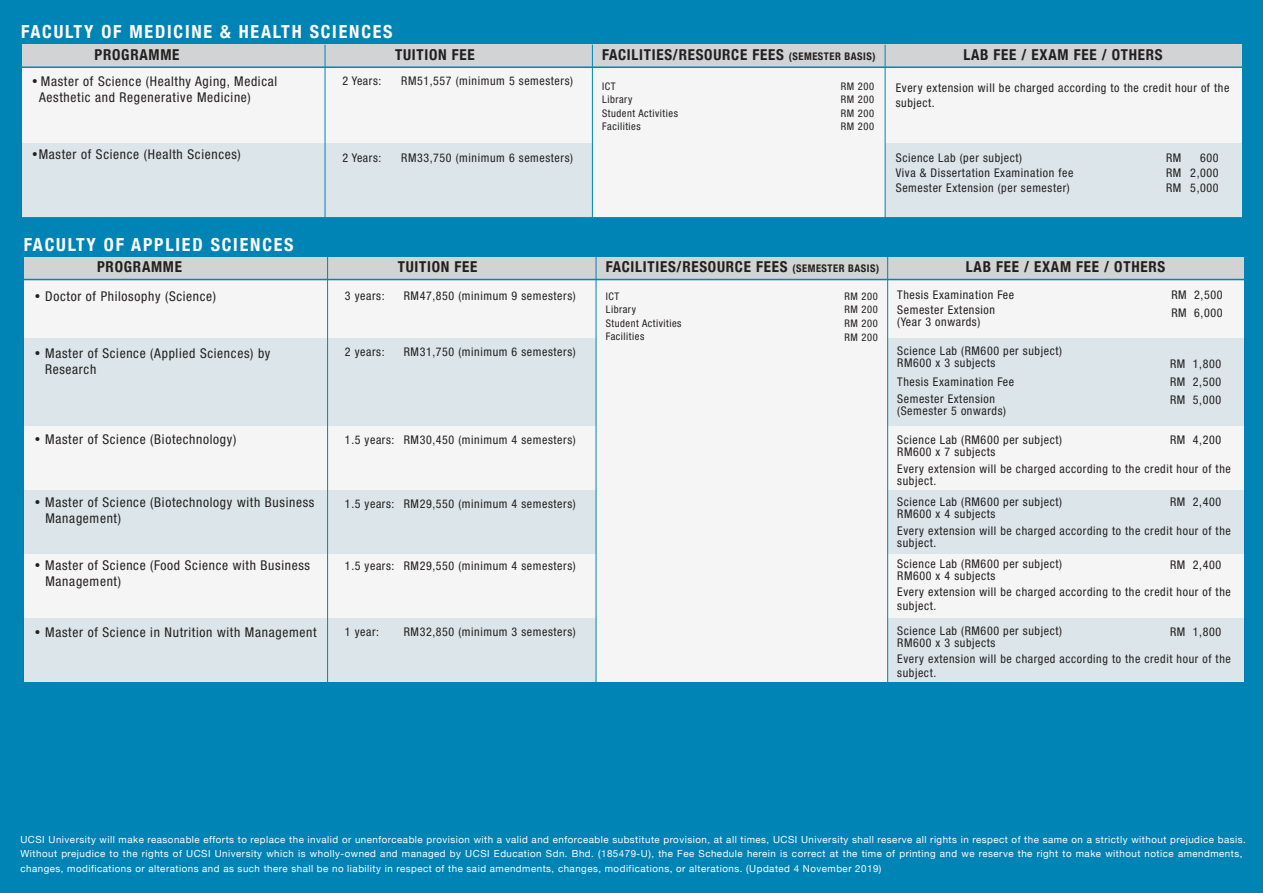
<style>
.page{position:relative;width:1263px;height:893px;background:#0084b6}
.page>*{position:absolute;margin:0;border:0;box-sizing:border-box;transform-origin:0 0}
.t1{font:700 condensed 18px "Helvetica Neue";letter-spacing:.1em;color:#fff}
.t2{font:700 condensed 15px "Helvetica Neue";letter-spacing:.05em;color:#231f20}
.t3{font:condensed 13.5px/15.8px "Helvetica Neue LT Std";letter-spacing:.05em;color:#231f20}
.t4{font:condensed 12px/12px "Helvetica Neue LT Std";letter-spacing:.05em;color:#231f20}
.t5{font:condensed 10.5px/13.5px "Helvetica Neue LT Std";letter-spacing:.05em;color:#231f20}
.t6{font:9.75px/13.5px "Helvetica Neue";letter-spacing:.05em;color:#fff}
.s1{font-size:10.5px}
</style>
<div class="page">
<div style="left:22px;top:45px;width:1220px;height:173px;background:#f5f5f5"></div>
<div style="left:22px;top:45px;width:1220px;height:22px;background:#d1d3d4"></div>
<div style="left:885px;top:143px;width:357px;height:75px;background:#dce6ea"></div>
<hr style="left:20px;top:67px;width:1227px;height:1px;background:#0084b6">
<div style="left:21px;top:143px;width:572px;height:75px;background:#dce6ea"></div>
<hr style="left:22px;top:217px;width:1220px;height:1px;background:#0084b6">
<hr style="left:325px;top:45px;width:1px;height:178px;background:#0084b6">
<hr style="left:592px;top:45px;width:1px;height:178px;background:#0084b6">
<hr style="left:885px;top:45px;width:1px;height:178px;background:#0084b6">
<div style="left:24px;top:257px;width:1220px;height:424px;background:#f5f5f5"></div>
<div style="left:24px;top:490px;width:572px;height:63px;background:#dce6ea"></div>
<div style="left:887px;top:490px;width:357px;height:63px;background:#dce6ea"></div>
<div style="left:24px;top:338px;width:572px;height:87px;background:#dce6ea"></div>
<div style="left:887px;top:338px;width:357px;height:87px;background:#dce6ea"></div>
<div style="left:24px;top:618px;width:572px;height:63px;background:#dce6ea"></div>
<div style="left:887px;top:618px;width:357px;height:63px;background:#dce6ea"></div>
<div style="left:24px;top:257px;width:1220px;height:23px;background:#d1d3d4"></div>
<hr style="left:327px;top:257px;width:1px;height:502px;background:#0084b6">
<hr style="left:596px;top:257px;width:1px;height:504px;background:#0084b6">
<hr style="left:887px;top:257px;width:1px;height:502px;background:#0084b6">
<hr style="left:23px;top:279px;width:1227px;height:1px;background:#0084b6">
<h1 class="t1" style="left:21px;top:17px;width:373px">FACULTY OF MEDICINE &amp; HEALTH SCIENCES</h1>
<p class="t2" style="left:95px;top:42px;width:86px">PROGRAMME</p>
<p class="t2" style="left:395px;top:42px;width:81px">TUITION FEE</p>
<p class="t2" style="left:602px;top:42px;width:275px">FACILITIES/RESOURCE FEES <span class="s1">(SEMESTER BASIS)</span></p>
<p class="t2" style="left:963px;top:42px;width:201px">LAB FEE / EXAM FEE / OTHERS</p>
<p class="t3" style="left:39px;top:73px;width:239px;line-height:16.5px;text-indent:-7px">• Master of Science (Healthy Aging, Medical<br>Aesthetic and Regenerative Medicine)</p>
<p class="t3" style="left:32px;top:146px;width:210px">•Master of Science (Health Sciences)</p>
<h1 class="t1" style="left:24px;top:229px;width:271px">FACULTY OF APPLIED SCIENCES</h1>
<p class="t4" style="left:342px;top:75px;width:41px">2 Years:</p>
<p class="t4" style="left:401px;top:75px;width:173px">RM51,557 (minimum 5 semesters)</p>
<p class="t4" style="left:342px;top:152px;width:41px">2 Years:</p>
<p class="t4" style="left:401px;top:152px;width:173px">RM33,750 (minimum 6 semesters)</p>
<p class="t5" style="left:602px;top:79px;width:77px">ICT<br>Library<br>Student Activities<br>Facilities</p>
<p class="t5" style="left:841px;top:79px;width:35px;text-align:justify">RM 200<br>RM 200<br>RM 200<br>RM 200</p>
<p class="t4" style="left:896px;top:80px;width:335px;line-height:15px">Every extension will be charged according to the credit hour of the subject.</p>
<p class="t4" style="left:896px;top:150px;width:179px;line-height:15px">Science Lab (per subject)<br>Viva &amp; Dissertation Examination fee<br>Semester Extension (per semester)</p>
<p class="t4" style="left:1166px;top:150px;width:17px;line-height:15px;text-align:justify">RM RM RM</p>
<p class="t4" style="left:1190px;top:150px;width:30px;line-height:15px;text-align:justify;text-indent:10px">600<br>2,000<br>5,000</p>
<p class="t2" style="left:97px;top:255px;width:86px">PROGRAMME</p>
<p class="t2" style="left:398px;top:255px;width:81px">TUITION FEE</p>
<p class="t2" style="left:606px;top:255px;width:275px">FACILITIES/RESOURCE FEES <span class="s1">(SEMESTER BASIS)</span></p>
<p class="t2" style="left:966px;top:255px;width:201px">LAB FEE / EXAM FEE / OTHERS</p>
<p class="t3" style="left:34px;top:288px;width:183px">• Doctor of Philosophy (Science)</p>
<p class="t4" style="left:345px;top:290px;width:41px">3 years:</p>
<p class="t4" style="left:404px;top:290px;width:173px">RM47,850 (minimum 9 semesters)</p>
<p class="t4" style="left:897px;top:288px;width:119px">Thesis Examination Fee</p>
<p class="t4" style="left:1171px;top:288px;width:53px">RM 2,500</p>
<p class="t4" style="left:897px;top:304px;width:99px">Semester Extension</p>
<p class="t4" style="left:1171px;top:306px;width:53px">RM 6,000</p>
<p class="t4" style="left:897px;top:316px;width:85px">(Year 3 onwards)</p>
<p class="t5" style="left:606px;top:289px;width:77px">ICT<br>Library<br>Student Activities<br>Facilities</p>
<p class="t5" style="left:845px;top:289px;width:35px;text-align:justify">RM 200<br>RM 200<br>RM 200<br>RM 200</p>
<p class="t3" style="left:45px;top:346px;width:227px;text-indent:-11px">• Master of Science (Applied Sciences) by<br>Research</p>
<p class="t3" style="left:34px;top:432px;width:203px">• Master of Science (Biotechnology)</p>
<p class="t4" style="left:345px;top:346px;width:41px">2 years:</p>
<p class="t4" style="left:404px;top:346px;width:173px">RM31,750 (minimum 6 semesters)</p>
<p class="t4" style="left:345px;top:434px;width:51px">1.5 years:</p>
<p class="t4" style="left:404px;top:434px;width:173px">RM30,450 (minimum 4 semesters)</p>
<p class="t4" style="left:897px;top:345px;width:166px">Science Lab (RM600 per subject)<br>RM600 x 3 subjects</p>
<p class="t4" style="left:897px;top:375px;width:119px">Thesis Examination Fee</p>
<p class="t4" style="left:897px;top:393px;width:110px">Semester Extension (Semester 5 onwards)</p>
<p class="t4" style="left:897px;top:434px;width:166px">Science Lab (RM600 per subject)<br>RM600 x 7 subjects</p>
<p class="t4" style="left:1170px;top:354px;width:53px;line-height:18.1px;text-align:justify">RM 1,800<br>RM 2,500<br>RM 5,000</p>
<p class="t4" style="left:1170px;top:434px;width:53px">RM 4,200</p>
<p class="t4" style="left:897px;top:463px;width:335px">Every extension will be charged according to the credit hour of the subject.</p>
<p class="t3" style="left:45px;top:494px;width:270px;text-indent:-11px">• Master of Science (Biotechnology with Business<br>Management)</p>
<p class="t4" style="left:345px;top:497px;width:51px">1.5 years:</p>
<p class="t4" style="left:404px;top:497px;width:173px">RM29,550 (minimum 4 semesters)</p>
<p class="t4" style="left:897px;top:496px;width:166px">Science Lab (RM600 per subject)<br>RM600 x 4 subjects</p>
<p class="t4" style="left:1170px;top:496px;width:53px">RM 2,400</p>
<p class="t4" style="left:897px;top:525px;width:335px">Every extension will be charged according to the credit hour of the subject.</p>
<p class="t3" style="left:45px;top:557px;width:266px;text-indent:-11px">• Master of Science (Food Science with Business<br>Management)</p>
<p class="t4" style="left:345px;top:559px;width:51px">1.5 years:</p>
<p class="t4" style="left:404px;top:559px;width:173px">RM29,550 (minimum 4 semesters)</p>
<p class="t4" style="left:897px;top:557px;width:166px">Science Lab (RM600 per subject)<br>RM600 x 4 subjects</p>
<p class="t4" style="left:1170px;top:558px;width:53px">RM 2,400</p>
<p class="t4" style="left:897px;top:585px;width:335px;line-height:13.5px">Every extension will be charged according to the credit hour of the subject.</p>
<p class="t3" style="left:34px;top:624px;width:284px">• Master of Science in Nutrition with Management</p>
<p class="t4" style="left:345px;top:626px;width:36px">1 year:</p>
<p class="t4" style="left:404px;top:626px;width:173px">RM32,850 (minimum 3 semesters)</p>
<p class="t4" style="left:897px;top:624px;width:166px">Science Lab (RM600 per subject)<br>RM600 x 3 subjects</p>
<p class="t4" style="left:1170px;top:625px;width:53px">RM 1,800</p>
<p class="t4" style="left:897px;top:652px;width:335px;line-height:13.5px">Every extension will be charged according to the credit hour of the subject.</p>
<p class="t6" style="left:20px;top:833px;width:1227px">UCSI University will make reasonable efforts to replace the invalid or unenforceable provision with a valid and enforceable substitute provision, at all times, UCSI University shall reserve all rights in respect of the same on a strictly without prejudice basis.<br>Without prejudice to the rights of UCSI University which is wholly-owned and managed by UCSI Education Sdn. Bhd. (185479-U), the Fee Schedule herein is correct at the time of printing and we reserve the right to make without notice amendments,</p>
<p class="t6" style="left:20px;top:863px;width:862px">changes, modifications or alterations and as such there shall be no liability in respect of the said amendments, changes, modifications, or alterations. (Updated 4 November 2019)</p>
</div>
